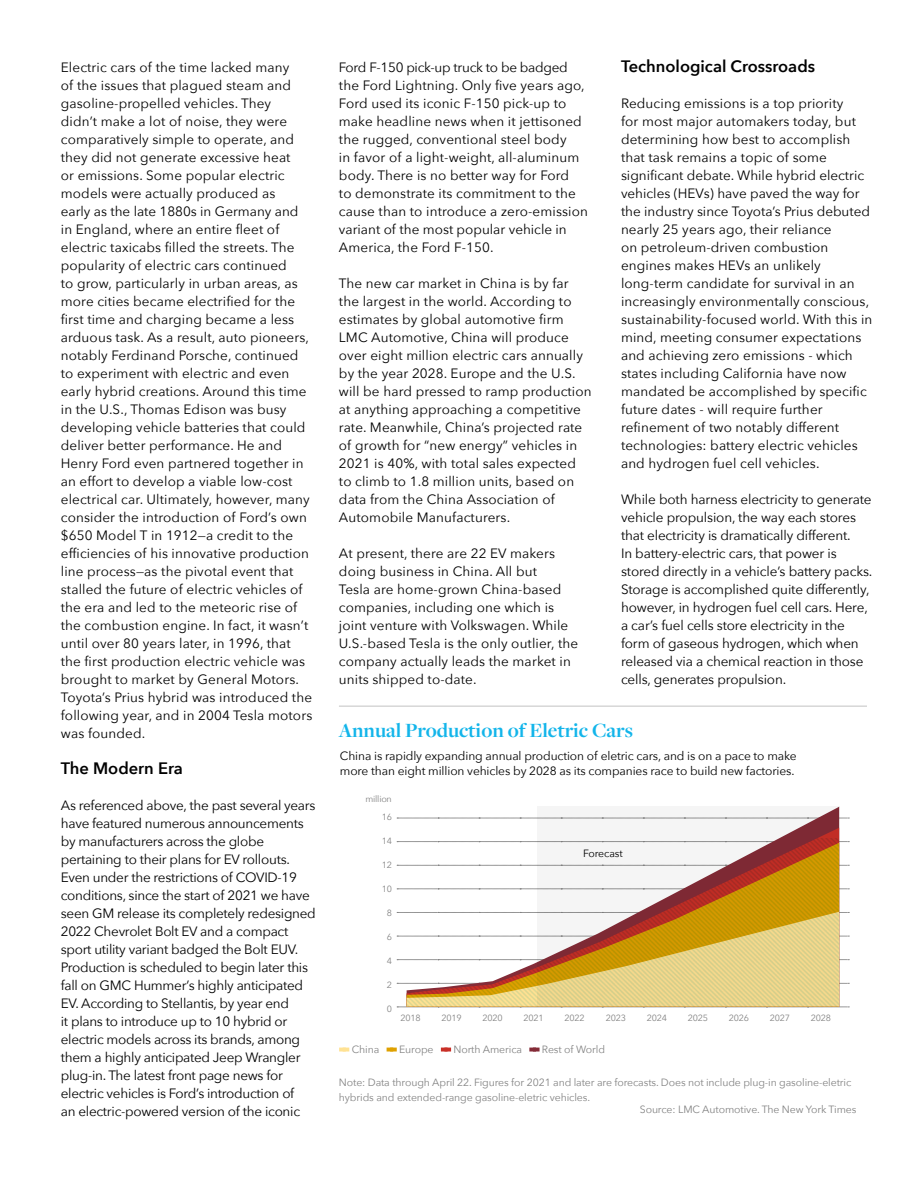
<style>
.page{position:relative;width:918px;height:1188px;background:#fff}
.page>*{position:absolute;margin:0;border:0;box-sizing:border-box;transform-origin:0 0}
.t1{font:700 21px "Freight Disp Pro";color:#13b5ea}
.t2{font:600 16.5px "Avenir Next";color:#000}
.t3{font:13.5px/18px "Avenir Next";letter-spacing:.01em;color:#000}
.t4{font:13.5px/18px "Avenir Next";letter-spacing:-.02em;color:#000}
.t5{font:13.5px/18px "Avenir Next";letter-spacing:-.01em;color:#000}
.t6{font:12px/15px "Avenir Next";letter-spacing:-.01em;color:#000}
.t7{font:10.5px/15px "Avenir Next";letter-spacing:-.01em;color:#838383}
.t8{font:10.5px "Avenir Next";letter-spacing:-.01em;color:#000}
.t9{font:9px/18px "Avenir Next";letter-spacing:-.025em;color:#838383;text-align:right}
.s1{font-weight:700;font-size:9px;color:#ffe293}
.s2{font-weight:700;font-size:9px;color:#dfa100}
.s3{font-weight:700;font-size:9px;color:#c92f27}
.s4{font-weight:700;font-size:9px;color:#842b37}
</style>
<div class="page">
<hr style="left:339px;top:706px;width:528px;height:1px;background:#838383">
<svg style="left:397px;top:818px;width:452px;height:1px"></svg>
<svg style="left:397px;top:841px;width:452px;height:1px"></svg>
<svg style="left:397px;top:865px;width:452px;height:1px"></svg>
<svg style="left:397px;top:889px;width:452px;height:1px"></svg>
<img style="left:407px;top:864px;width:130px;height:26px">
<svg style="left:397px;top:912px;width:452px;height:96px"></svg>
<img style="left:407px;top:912px;width:130px;height:95px">
<svg style="left:537px;top:806px;width:302px;height:201px"></svg>
<p class="t3" style="left:61px;top:58px;width:253px">Electric cars of the time lacked many<br>of the issues that plagued steam and gasoline-propelled vehicles. They<br>didn’t make a lot of noise, they were comparatively simple to operate, and they did not generate excessive heat<br>or emissions. Some popular electric models were actually produced as<br>early as the late 1880s in Germany and in England, where an entire fleet of electric taxicabs filled the streets. The popularity of electric cars continued<br>to grow, particularly in urban areas, as more cities became electrified for the first time and charging became a less arduous task. As a result, auto pioneers, notably Ferdinand Porsche, continued to experiment with electric and even early hybrid creations. Around this time in the U.S., Thomas Edison was busy developing vehicle batteries that could deliver better performance. He and Henry Ford even partnered together in an effort to develop a viable low-cost electrical car. Ultimately, however, many consider the introduction of Ford’s own $650 Model T in 1912—a credit to the efficiencies of his innovative production line process—as the pivotal event that stalled the future of electric vehicles of the era and led to the meteoric rise of the combustion engine. In fact, it wasn’t until over 80 years later, in 1996, that the first production electric vehicle was brought to market by General Motors.<br>Toyota’s Prius hybrid was introduced the following year, and in 2004 Tesla motors was founded.</p>
<p class="t2" style="left:61px;top:754px;width:124px">The Modern Era</p>
<p class="t4" style="left:61px;top:796px;width:257px">As referenced above, the past several years have featured numerous announcements by manufacturers across the globe pertaining to their plans for EV rollouts.<br>Even under the restrictions of COVID-19 conditions, since the start of 2021 we have seen GM release its completely redesigned 2022 Chevrolet Bolt EV and a compact sport utility variant badged the Bolt EUV.<br>Production is scheduled to begin later this fall on GMC Hummer’s highly anticipated EV. According to Stellantis, by year end<br>it plans to introduce up to 10 hybrid or electric models across its brands, among them a highly anticipated Jeep Wrangler plug-in. The latest front page news for electric vehicles is Ford’s introduction of<br>an electric-powered version of the iconic</p>
<p class="t3" style="left:339px;top:58px;width:251px">Ford F-150 pick-up truck to be badged the Ford Lightning. Only five years ago, Ford used its iconic F-150 pick-up to make headline news when it jettisoned the rugged, conventional steel body<br>in favor of a light-weight, all-aluminum body. There is no better way for Ford<br>to demonstrate its commitment to the cause than to introduce a zero-emission variant of the most popular vehicle in America, the Ford F-150.</p>
<p class="t3" style="left:339px;top:274px;width:254px">The new car market in China is by far the largest in the world. According to estimates by global automotive firm LMC Automotive, China will produce over eight million electric cars annually by the year 2028. Europe and the U.S. will be hard pressed to ramp production at anything approaching a competitive rate. Meanwhile, China’s projected rate of growth for “new energy” vehicles in 2021 is 40%, with total sales expected to climb to 1.8 million units, based on data from the China Association of Automobile Manufacturers.</p>
<p class="t3" style="left:339px;top:544px;width:241px">At present, there are 22 EV makers doing business in China. All but<br>Tesla are home-grown China-based companies, including one which is joint venture with Volkswagen. While U.S.-based Tesla is the only outlier, the company actually leads the market in units shipped to-date.</p>
<p class="t2" style="left:621px;top:52px;width:196px">Technological Crossroads</p>
<p class="t3" style="left:621px;top:94px;width:253px">Reducing emissions is a top priority<br>for most major automakers today, but determining how best to accomplish that task remains a topic of some significant debate. While hybrid electric vehicles (HEVs) have paved the way for the industry since Toyota’s Prius debuted nearly 25 years ago, their reliance<br>on petroleum-driven combustion engines makes HEVs an unlikely long-term candidate for survival in an increasingly environmentally conscious, sustainability-focused world. With this in mind, meeting consumer expectations and achieving zero emissions - which states including California have now mandated be accomplished by specific future dates - will require further refinement of two notably different technologies: battery electric vehicles and hydrogen fuel cell vehicles.</p>
<p class="t5" style="left:621px;top:490px;width:253px">While both harness electricity to generate vehicle propulsion, the way each stores that electricity is dramatically different.<br>In battery-electric cars, that power is stored directly in a vehicle’s battery packs.<br>Storage is accomplished quite differently, however, in hydrogen fuel cell cars. Here, a car’s fuel cells store electricity in the form of gaseous hydrogen, which when released via a chemical reaction in those cells, generates propulsion.</p>
<h1 class="t1" style="left:339px;top:716px;width:296px">Annual Production of Eletric Cars</h1>
<p class="t6" style="left:340px;top:748px;width:458px">China is rapidly expanding annual production of eletric cars, and is on a pace to make more than eight million vehicles by 2028 as its companies race to build new factories.</p>
<p class="t9" style="left:366px;top:790px;width:28px">million<br>16</p>
<p class="t9" style="left:382px;top:832px;width:12px">14</p>
<p class="t9" style="left:382px;top:856px;width:12px">12</p>
<p class="t9" style="left:382px;top:880px;width:12px">10</p>
<p class="t9" style="left:387px;top:904px;width:7px">8</p>
<p class="t9" style="left:387px;top:928px;width:7px">6</p>
<p class="t9" style="left:387px;top:952px;width:7px">4</p>
<p class="t9" style="left:387px;top:976px;width:7px">2</p>
<p class="t9" style="left:387px;top:1000px;width:7px">0</p>
<p class="t8" style="left:583px;top:844px;width:41px">Forecast</p>
<p class="t9" style="left:400px;top:1008px;width:22px">2018</p>
<p class="t9" style="left:441px;top:1008px;width:22px">2019</p>
<p class="t9" style="left:483px;top:1008px;width:22px">2020</p>
<p class="t9" style="left:524px;top:1008px;width:22px">2021</p>
<p class="t9" style="left:565px;top:1008px;width:22px">2022</p>
<p class="t9" style="left:606px;top:1008px;width:22px">2023</p>
<p class="t9" style="left:647px;top:1008px;width:22px">2024</p>
<p class="t9" style="left:688px;top:1008px;width:22px">2025</p>
<p class="t9" style="left:729px;top:1008px;width:22px">2026</p>
<p class="t9" style="left:770px;top:1008px;width:22px">2027</p>
<p class="t9" style="left:811px;top:1008px;width:22px">2028</p>
<p class="t7" style="left:340px;top:1042px;width:266px"><span class="s1">——</span> China <span class="s2">——</span> Europe <span class="s3">——</span> North America <span class="s4">——</span> Rest of World</p>
<p class="t7" style="left:339px;top:1075px;width:514px">Note: Data through April 22. Figures for 2021 and later are forecasts. Does not include plug-in gasoline-eletric hybrids and extended-range gasoline-eletric vehicles.</p>
<p class="t7" style="left:640px;top:1101px;width:218px">Source: LMC Automotive. The New York Times</p>
</div>
